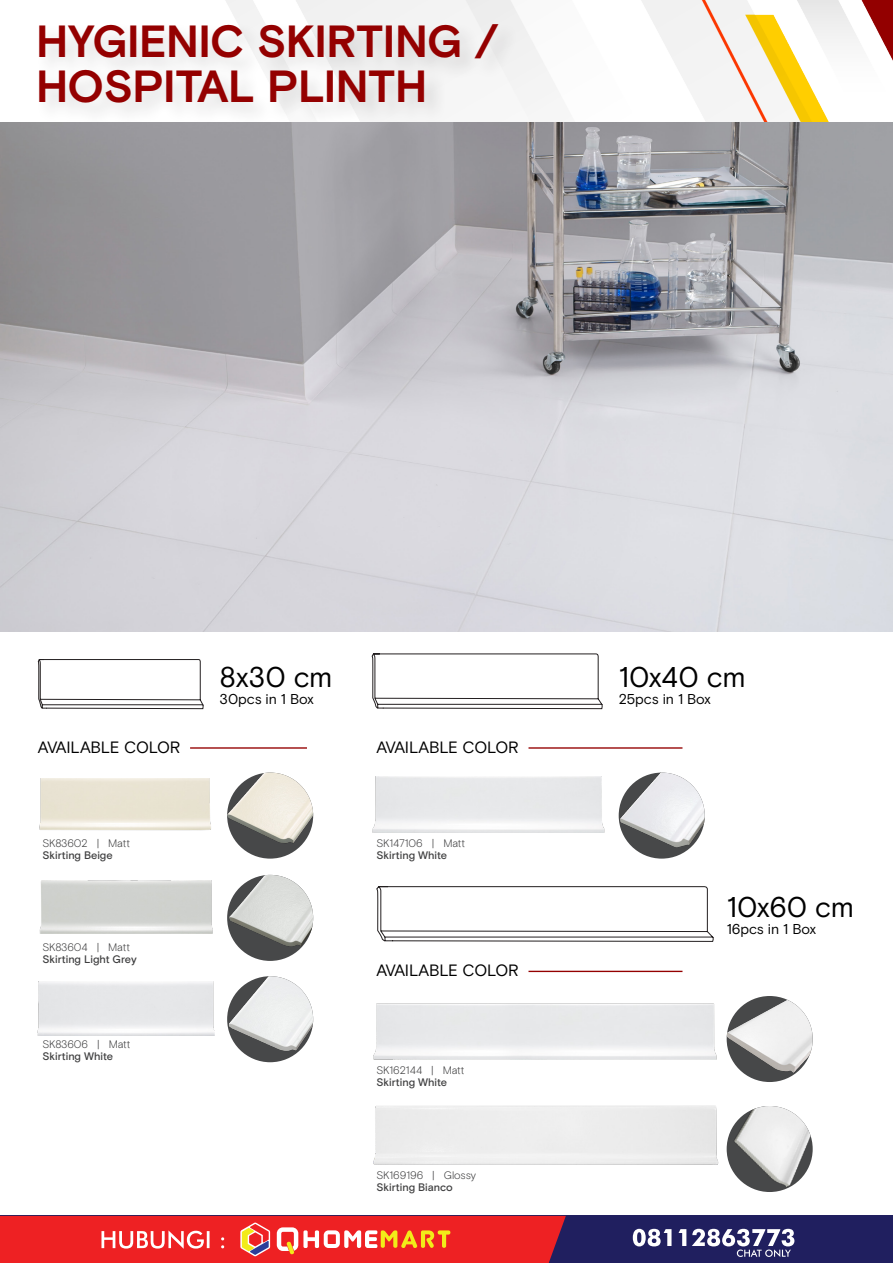
<style>
.page{position:relative;width:893px;height:1263px;background:#fff}
.page>*{position:absolute;margin:0;border:0;box-sizing:border-box;transform-origin:0 0}
.t1{font:700 45px/45px "Basis Grotesque Pro";letter-spacing:-.01em;color:#940000}
.t2{font:28.5px "Basis Grotesque Pro";color:#000}
.t3{font:16.35px "Basis Grotesque Pro";letter-spacing:-.015em;color:#000}
.t4{font:14.25px "Basis Grotesque Pro";color:#000}
.t5{font:500 10.95px "Basis Grotesque Pro";color:#3e3e3f}
.t6{font:300 10.95px "Basis Grotesque Pro";letter-spacing:-.01em;color:#3e3e3f}
</style>
<div class="page">
<img style="left:0;top:0;width:893px;height:631px">
<div style="left:36px;top:21px;width:485px;height:105px;background:#231f20;opacity:.15"></div>
<hr style="left:190px;top:747px;width:117px;height:2px;background:#940000">
<hr style="left:528px;top:747px;width:154px;height:2px;background:#940000">
<svg style="left:372px;top:653px;width:231px;height:124px"></svg>
<svg style="left:376px;top:886px;width:338px;height:330px"></svg>
<svg style="left:38px;top:659px;width:166px;height:50px"></svg>
<img style="left:38px;top:982px;width:177px;height:53px">
<div style="left:227px;top:772px;width:86px;height:87px;background:#474849;border-radius:50%"></div>
<img style="left:227px;top:772px;width:86px;height:75px">
<div style="left:619px;top:772px;width:86px;height:87px;background:#474849;border-radius:50%"></div>
<img style="left:619px;top:772px;width:86px;height:79px">
<img style="left:727px;top:996px;width:86px;height:86px;border-radius:43px">
<img style="left:728px;top:1106px;width:85px;height:86px">
<div style="left:227px;top:875px;width:86px;height:86px;background:#474849;border-radius:50%"></div>
<img style="left:227px;top:875px;width:86px;height:73px">
<div style="left:227px;top:976px;width:86px;height:86px;background:#474849;border-radius:50%"></div>
<img style="left:227px;top:976px;width:86px;height:78px">
<img style="left:373px;top:996px;width:344px;height:69px">
<div style="left:373px;top:1106px;width:345px;height:60px;background:#ededed"></div>
<div style="left:0;top:1216px;width:893px;height:47px;background:#201f5f"></div>
<svg style="left:0;top:1216px;width:566px;height:47px"></svg>
<svg style="left:633px;top:1229px;width:161px;height:28px"></svg>
<h1 class="t1" style="left:36px;top:18px;width:464px">HYGIENIC SKIRTING /<br>HOSPITAL PLINTH</h1>
<h2 class="t2" style="left:220px;top:660px;width:114px">8x30 cm</h2>
<h3 class="t4" style="left:220px;top:691px;width:95px">30pcs in 1 Box</h3>
<h3 class="t3" style="left:38px;top:737px;width:144px">AVAILABLE COLOR</h3>
<h3 class="t3" style="left:376px;top:737px;width:144px">AVAILABLE COLOR</h3>
<p class="t6" style="left:42px;top:836px;width:89px">SK83602 | Matt</p>
<p class="t5" style="left:42px;top:849px;width:72px">Skirting Beige</p>
<p class="t6" style="left:42px;top:940px;width:89px">SK83604 | Matt</p>
<p class="t5" style="left:42px;top:953px;width:96px">Skirting Light Grey</p>
<p class="t6" style="left:42px;top:1037px;width:90px">SK83606 | Matt</p>
<p class="t5" style="left:42px;top:1050px;width:72px">Skirting White</p>
<p class="t6" style="left:376px;top:836px;width:90px">SK147106 | Matt</p>
<p class="t5" style="left:376px;top:849px;width:72px">Skirting White</p>
<h3 class="t3" style="left:376px;top:961px;width:144px">AVAILABLE COLOR</h3>
<p class="t6" style="left:376px;top:1064px;width:90px">SK162144 | Matt</p>
<p class="t5" style="left:376px;top:1076px;width:72px">Skirting White</p>
<p class="t6" style="left:376px;top:1169px;width:101px">SK169196 | Glossy</p>
<p class="t5" style="left:376px;top:1181px;width:78px">Skirting Bianco</p>
<h2 class="t2" style="left:619px;top:660px;width:128px">10x40 cm</h2>
<h3 class="t4" style="left:619px;top:691px;width:93px">25pcs in 1 Box</h3>
<h2 class="t2" style="left:727px;top:890px;width:129px">10x60 cm</h2>
<h3 class="t4" style="left:727px;top:921px;width:91px">16pcs in 1 Box</h3>
</div>
